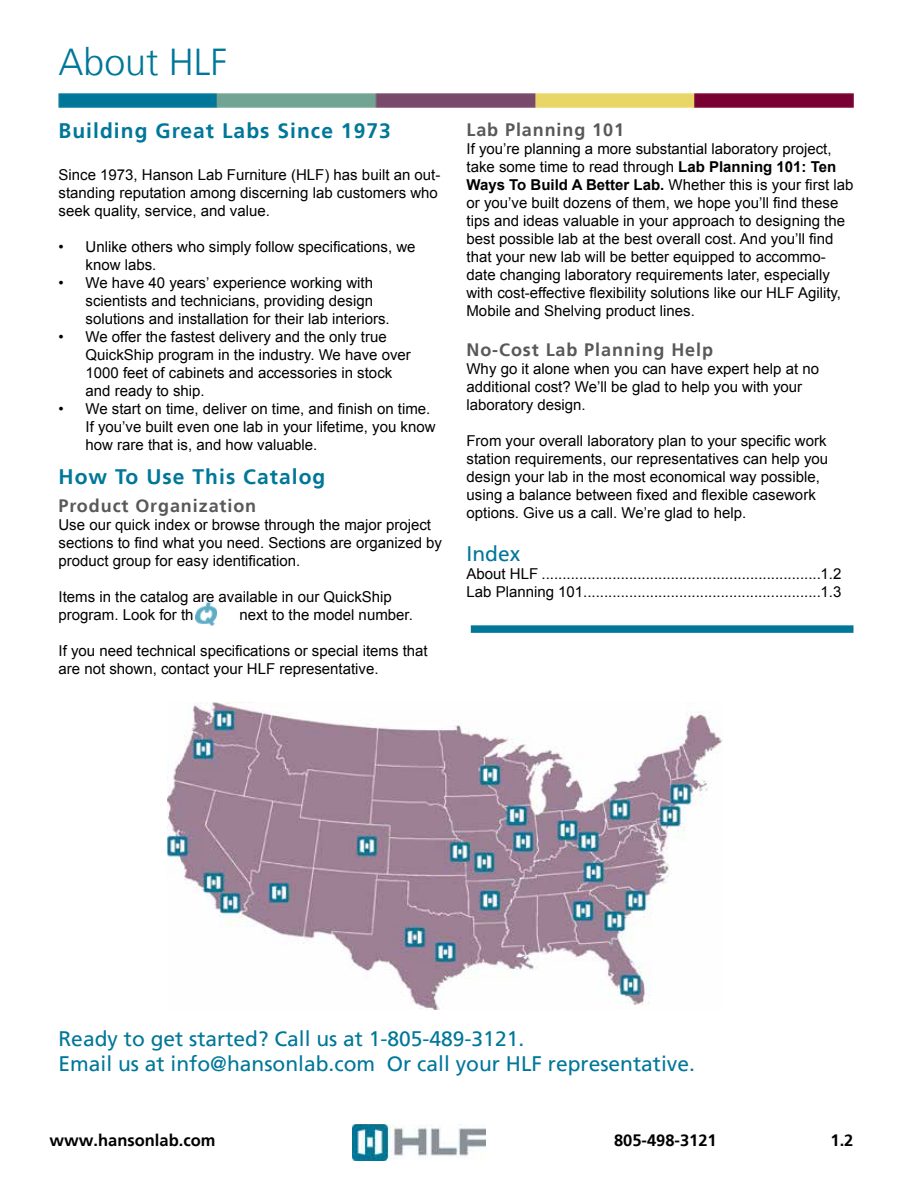
<style>
.page{position:relative;width:918px;height:1188px;background:#fff}
.page>*{position:absolute;margin:0;border:0;box-sizing:border-box;transform-origin:0 0}
.t1{font:300 37.5px "Frutiger";color:#079}
.t2{font:21px/25.2px "Frutiger";color:#079}
.t3{font:700 21px "Frutiger";letter-spacing:.05em;color:#079}
.t4{font:700 18px "Frutiger";letter-spacing:.05em;color:#58595b}
.t5{font:700 16.5px "Frutiger";color:#000}
.t6{font:15px/18px "Arial";color:#000}
.s1{font-weight:700}
</style>
<div class="page">
<img style="left:58px;top:94px;width:796px;height:14px">
<div style="left:471px;top:625px;width:382px;height:8px;background:#079"></div>
<img style="left:168px;top:703px;width:555px;height:306px">
<img style="left:195px;top:603px;width:21px;height:22px">
<img style="left:353px;top:1125px;width:133px;height:35px">
<h1 class="t1" style="left:58px;top:40px;width:170px">About HLF</h1>
<h2 class="t3" style="left:58px;top:119px;width:334px">Building Great Labs Since 1973</h2>
<p class="t6" style="left:58px;top:166px;width:383px">Since 1973, Hanson Lab Furniture (HLF) has built an out&shy;standing reputation among discerning lab customers who seek quality, service, and value.</p>
<p class="t6" style="left:86px;top:238px;width:332px;text-indent:-27px">• Unlike others who simply follow specifications, we know labs.</p>
<p class="t6" style="left:86px;top:274px;width:306px;text-indent:-27px">• We have 40 years’ experience working with scientists and technicians, providing design solutions and installation for their lab interiors.</p>
<p class="t6" style="left:86px;top:328px;width:327px;text-indent:-27px">• We offer the fastest delivery and the only true QuickShip program in the industry. We have over 1000 feet of cabinets and accessories in stock and ready to ship.</p>
<p class="t6" style="left:86px;top:400px;width:352px;text-indent:-27px">• We start on time, deliver on time, and finish on time.<br>If you’ve built even one lab in your lifetime, you know how rare that is, and how valuable.</p>
<h2 class="t3" style="left:58px;top:465px;width:268px">How To Use This Catalog</h2>
<p class="t4" style="left:58px;top:495px;width:199px">Product Organization</p>
<p class="t6" style="left:58px;top:516px;width:385px">Use our quick index or browse through the major project sections to find what you need. Sections are organized by product group for easy identification.</p>
<p class="t6" style="left:58px;top:588px;width:335px">Items in the catalog are available in our QuickShip program. Look for the</p>
<p class="t6" style="left:239px;top:606px;width:175px">next to the model number.</p>
<p class="t6" style="left:58px;top:642px;width:371px">If you need technical specifications or special items that are not shown, contact your HLF representative.</p>
<p class="t4" style="left:466px;top:119px;width:159px">Lab Planning 101</p>
<p class="t6" style="left:466px;top:140px;width:388px">If you’re planning a more substantial laboratory project, take some time to read through <span class="s1">Lab Planning 101: Ten Ways To Build A Better Lab.</span> Whether this is your first lab or you’ve built dozens of them, we hope you’ll find these tips and ideas valuable in your approach to designing the best possible lab at the best overall cost. And you’ll find that your new lab will be better equipped to accommo&shy;date changing laboratory requirements later, especially with cost-effective flexibility solutions like our HLF Agility, Mobile and Shelving product lines.</p>
<p class="t4" style="left:466px;top:339px;width:248px">No-Cost Lab Planning Help</p>
<p class="t6" style="left:466px;top:359px;width:354px">Why go it alone when you can have expert help at no additional cost? We’ll be glad to help you with your laboratory design.</p>
<p class="t6" style="left:466px;top:431px;width:363px">From your overall laboratory plan to your specific work station requirements, our representatives can help you design your lab in the most economical way possible, using a balance between fixed and flexible casework options. Give us a call. We’re glad to help.</p>
<h2 class="t2" style="left:466px;top:541px;width:55px">Index</h2>
<p class="t6" style="left:466px;top:565px;width:376px">About HLF ...................................................................1.2<br>Lab Planning 101.........................................................1.3</p>
<h2 class="t2" style="left:58px;top:1026px;width:638px">Ready to get started? Call us at 1-805-489-3121.<br>Email us at info@hansonlab.com Or call your HLF representative.</h2>
<p class="t5" style="left:50px;top:1131px;width:167px">www.hansonlab.com</p>
<p class="t5" style="left:614px;top:1131px;width:104px">805-498-3121</p>
<p class="t5" style="left:831px;top:1131px;width:24px">1.2</p>
</div>
